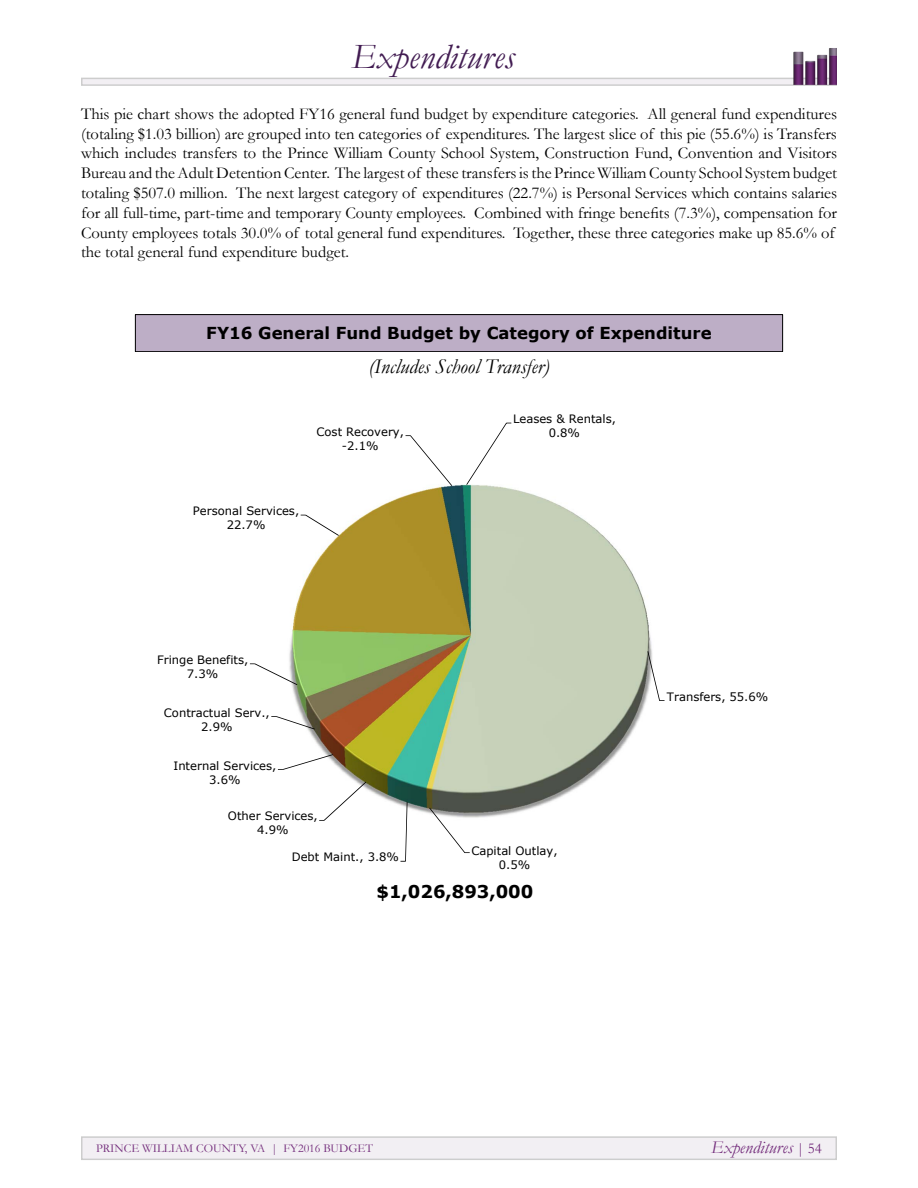
<style>
.page{position:relative;width:918px;height:1188px;background:#fff}
.page>*{position:absolute;margin:0;border:0;box-sizing:border-box;transform-origin:0 0}
.t1{font:italic 36px "Garamond";color:#421c52}
.t2{font:italic 21px "Garamond";color:#000}
.t3{font:italic 18px "Garamond";color:#732c7b}
.t4{font:700 17.55px "Verdana";color:#000}
.t5{font:16.5px/19.8px "Garamond";color:#000}
.t6{font:700 16.5px "Verdana";color:#000}
.t7{font:700 15.3px "Verdana";color:#000}
.t8{font:12px "Garamond";color:#732c7b}
.t9{font:11.55px/14.1px "Verdana";color:#000;text-align:center}
.s1{font-style:normal;font-size:15px}
</style>
<div class="page">
<div style="left:82px;top:78px;width:754px;height:7px;background:#f2eff3"></div>
<div style="left:82px;top:1137px;width:754px;height:22px;background:#f2eff3"></div>
<img style="left:651px;top:48px;width:186px;height:38px">
<div style="left:135px;top:315px;width:648px;height:37px;background:#bdaec6"></div>
<div style="left:135px;top:314px;width:648px;height:38px;border:1px solid #000"></div>
<svg style="left:250px;top:423px;width:415px;height:439px"></svg>
<h1 class="t1" style="left:351px;top:32px;width:165px">Expenditures</h1>
<p class="t5" style="left:81px;top:103px;width:758px">This pie chart shows the adopted FY16 general fund budget by expenditure categories. All general fund expenditures (totaling $1.03 billion) are grouped into ten categories of expenditures. The largest slice of this pie (55.6%) is Transfers which includes transfers to the Prince William County School System, Construction Fund, Convention and Visitors Bureau and the Adult Detention Center. The largest of these transfers is the Prince William County School System budget totaling $507.0 million. The next largest category of expenditures (22.7%) is Personal Services which contains salaries for all full-time, part-time and temporary County employees. Combined with fringe benefits (7.3%), compensation for County employees totals 30.0% of total general fund expenditures. Together, these three categories make up 85.6% of the total general fund expenditure budget.</p>
<p class="t6" style="left:206px;top:322px;width:507px">FY16 General Fund Budget by Category of Expenditure</p>
<p class="t2" style="left:368px;top:352px;width:183px">(Includes School Transfer)</p>
<p class="t7" style="left:350px;top:360px;width:237px">by Category of Expenditure</p>
<p class="t9" style="left:317px;top:424px;width:89px">Cost Recovery, -2.1%</p>
<p class="t9" style="left:193px;top:504px;width:108px">Personal Services,<br>22.7%</p>
<p class="t9" style="left:157px;top:652px;width:93px">Fringe Benefits,<br>7.3%</p>
<p class="t9" style="left:164px;top:705px;width:107px">Contractual Serv.,<br>2.9%</p>
<p class="t9" style="left:173px;top:758px;width:104px">Internal Services,<br>3.6%</p>
<p class="t9" style="left:228px;top:809px;width:91px">Other Services,<br>4.9%</p>
<p class="t9" style="left:292px;top:850px;width:109px">Debt Maint., 3.8%</p>
<p class="t9" style="left:513px;top:412px;width:104px">Leases &amp; Rentals,<br>0.8%</p>
<p class="t9" style="left:471px;top:844px;width:88px">Capital Outlay,<br>0.5%</p>
<p class="t4" style="left:377px;top:879px;width:158px">$1,026,893,000</p>
<p class="t9" style="left:667px;top:689px;width:103px">Transfers, 55.6%</p>
<p class="t8" style="left:96px;top:1140px;width:278px">Prince William County, VA | FY2016 Budget</p>
<p class="t3" style="left:711px;top:1135px;width:112px">Expenditures <span class="s1">| 54</span></p>
</div>
